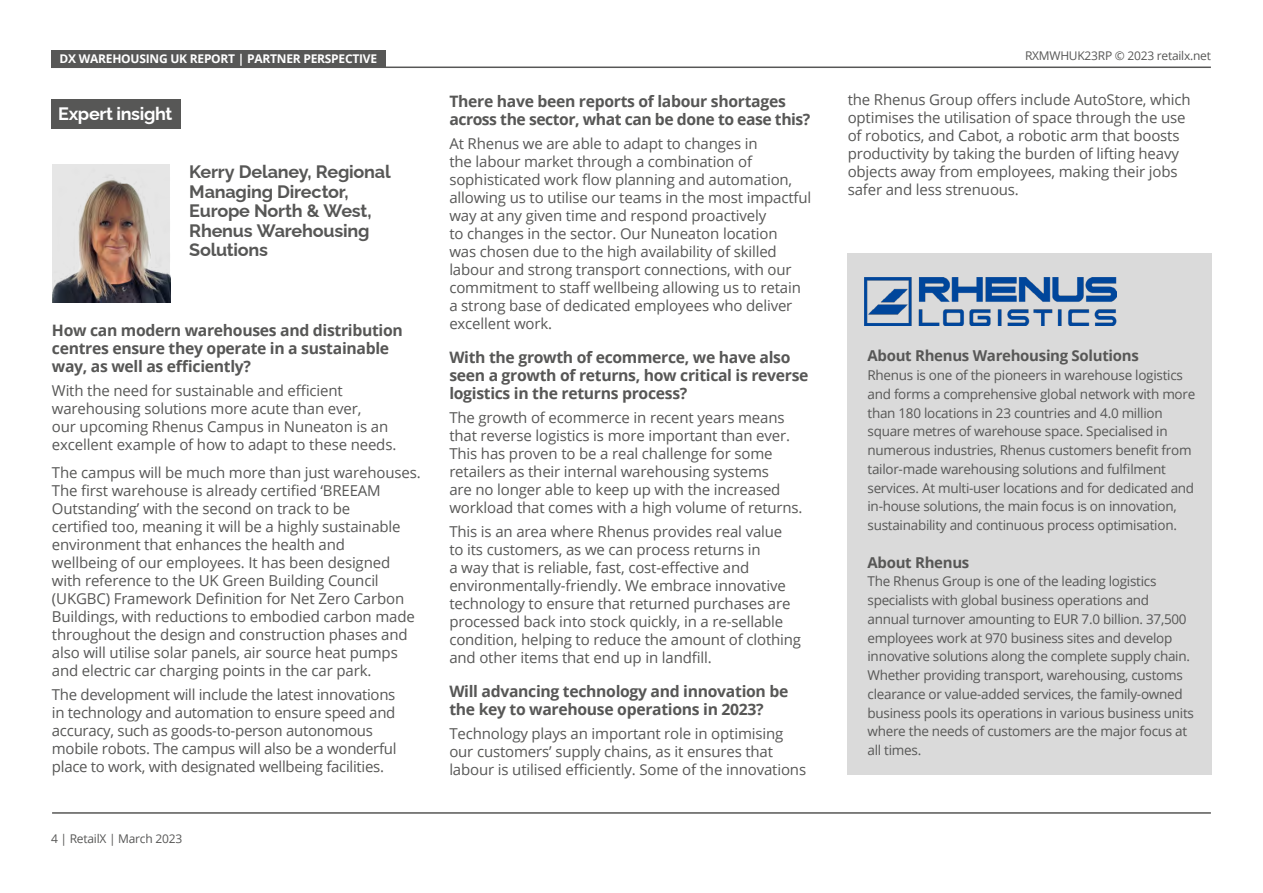
<style>
.page{position:relative;width:1263px;height:893px;background:#fff}
.page>*{position:absolute;margin:0;border:0;box-sizing:border-box;transform-origin:0 0}
.t1{font:700 18px/19.5px "Raleway";letter-spacing:-.01em;color:#575756}
.t2{font:700 18px "Raleway";letter-spacing:-.02em;color:#fff}
.t3{font:700 15.75px/18px "Open Sans";letter-spacing:-.02em;color:#575756}
.t4{font:15px/18px "Open Sans";letter-spacing:-.01em;color:#575756}
.t5{font:700 15px "Open Sans";letter-spacing:-.02em;color:#575756}
.t6{font:13.5px/18.8px "Open Sans";letter-spacing:-.02em;color:#575756}
.t7{font:12px "Open Sans";letter-spacing:-.02em;color:#575756}
.t8{font:700 12px "Open Sans";letter-spacing:-.02em;color:#fff}
.t9{font:700 12px "Source Sans Pro";letter-spacing:-.02em;color:#fff}
</style>
<div class="page">
<hr style="left:51px;top:67px;width:1160px;height:1px;background:#575756">
<hr style="left:52px;top:812px;width:1159px;height:2px;background:#575756">
<img style="left:52px;top:165px;width:118px;height:137px">
<div style="left:51px;top:50px;width:335px;height:17px;background:#575756"></div>
<div style="left:848px;top:253px;width:364px;height:521px;background:#dadada"></div>
<div style="left:51px;top:99px;width:129px;height:29px;background:#575756"></div>
<img style="left:864px;top:278px;width:252px;height:47px">
<p class="t9" style="left:57px;top:47px;width:215px">SUSTAINABILITY REPORT | INTRODUCTION</p>
<p class="t8" style="left:60px;top:50px;width:319px">DX WAREHOUSING UK REPORT | PARTNER PERSPECTIVE</p>
<p class="t2" style="left:58px;top:99px;width:116px">Expert insight</p>
<p class="t3" style="left:449px;top:92px;width:363px">There have been reports of labour shortages across the sector, what can be done to ease this?</p>
<p class="t4" style="left:449px;top:134px;width:363px">At Rhenus we are able to adapt to changes in<br>the labour market through a combination of sophisticated work flow planning and automation, allowing us to utilise our teams in the most impactful way at any given time and respond proactively<br>to changes in the sector. Our Nuneaton location<br>was chosen due to the high availability of skilled labour and strong transport connections, with our commitment to staff wellbeing allowing us to retain a strong base of dedicated employees who deliver excellent work.</p>
<p class="t3" style="left:449px;top:347px;width:361px">With the growth of ecommerce, we have also seen a growth of returns, how critical is reverse logistics in the returns process?</p>
<p class="t4" style="left:449px;top:408px;width:355px">The growth of ecommerce in recent years means that reverse logistics is more important than ever.<br>This has proven to be a real challenge for some retailers as their internal warehousing systems<br>are no longer able to keep up with the increased workload that comes with a high volume of returns.</p>
<p class="t4" style="left:449px;top:522px;width:353px">This is an area where Rhenus provides real value<br>to its customers, as we can process returns in<br>a way that is reliable, fast, cost-effective and environmentally-friendly. We embrace innovative technology to ensure that returned purchases are processed back into stock quickly, in a re-sellable condition, helping to reduce the amount of clothing and other items that end up in landfill.</p>
<p class="t3" style="left:449px;top:682px;width:341px">Will advancing technology and innovation be the key to warehouse operations in 2023?</p>
<p class="t4" style="left:449px;top:724px;width:358px">Technology plays an important role in optimising our customers’ supply chains, as it ensures that labour is utilised efficiently. Some of the innovations</p>
<p class="t1" style="left:189px;top:160px;width:203px">Kerry Delaney, Regional<br>Managing Director,<br>Europe North &amp; West,<br>Rhenus Warehousing<br>Solutions</p>
<p class="t3" style="left:52px;top:321px;width:352px">How can modern warehouses and distribution centres ensure they operate in a sustainable way, as well as efficiently?</p>
<p class="t4" style="left:52px;top:381px;width:346px">With the need for sustainable and efficient warehousing solutions more acute than ever,<br>our upcoming Rhenus Campus in Nuneaton is an excellent example of how to adapt to these needs.</p>
<p class="t4" style="left:52px;top:463px;width:370px">The campus will be much more than just warehouses.<br>The first warehouse is already certified ‘BREEAM Outstanding’ with the second on track to be<br>certified too, meaning it will be a highly sustainable environment that enhances the health and<br>wellbeing of our employees. It has been designed with reference to the UK Green Building Council (UKGBC) Framework Definition for Net Zero Carbon Buildings, with reductions to embodied carbon made throughout the design and construction phases and also will utilise solar panels, air source heat pumps and electric car charging points in the car park.</p>
<p class="t4" style="left:52px;top:685px;width:346px">The development will include the latest innovations in technology and automation to ensure speed and accuracy, such as goods-to-person autonomous mobile robots. The campus will also be a wonderful place to work, with designated wellbeing facilities.</p>
<p class="t7" style="left:51px;top:830px;width:133px">4 | RetailX | March 2023</p>
<p class="t7" style="left:1025px;top:47px;width:187px">RXMWHUK23RP © 2023 retailx.net</p>
<p class="t4" style="left:848px;top:90px;width:344px">the Rhenus Group offers include AutoStore, which optimises the utilisation of space through the use of robotics, and Cabot, a robotic arm that boosts productivity by taking the burden of lifting heavy objects away from employees, making their jobs safer and less strenuous.</p>
<p class="t5" style="left:867px;top:345px;width:273px">About Rhenus Warehousing Solutions</p>
<p class="t6" style="left:867px;top:365px;width:329px">Rhenus is one of the pioneers in warehouse logistics and forms a comprehensive global network with more than 180 locations in 23 countries and 4.0 million square metres of warehouse space. Specialised in numerous industries, Rhenus customers benefit from tailor-made warehousing solutions and fulfilment services. At multi-user locations and for dedicated and in-house solutions, the main focus is on innovation, sustainability and continuous process optimisation.</p>
<p class="t5" style="left:867px;top:551px;width:103px">About Rhenus</p>
<p class="t6" style="left:867px;top:572px;width:328px">The Rhenus Group is one of the leading logistics specialists with global business operations and annual turnover amounting to EUR 7.0 billion. 37,500 employees work at 970 business sites and develop innovative solutions along the complete supply chain.<br>Whether providing transport, warehousing, customs clearance or value-added services, the family-owned business pools its operations in various business units where the needs of customers are the major focus at all times.</p>
</div>
